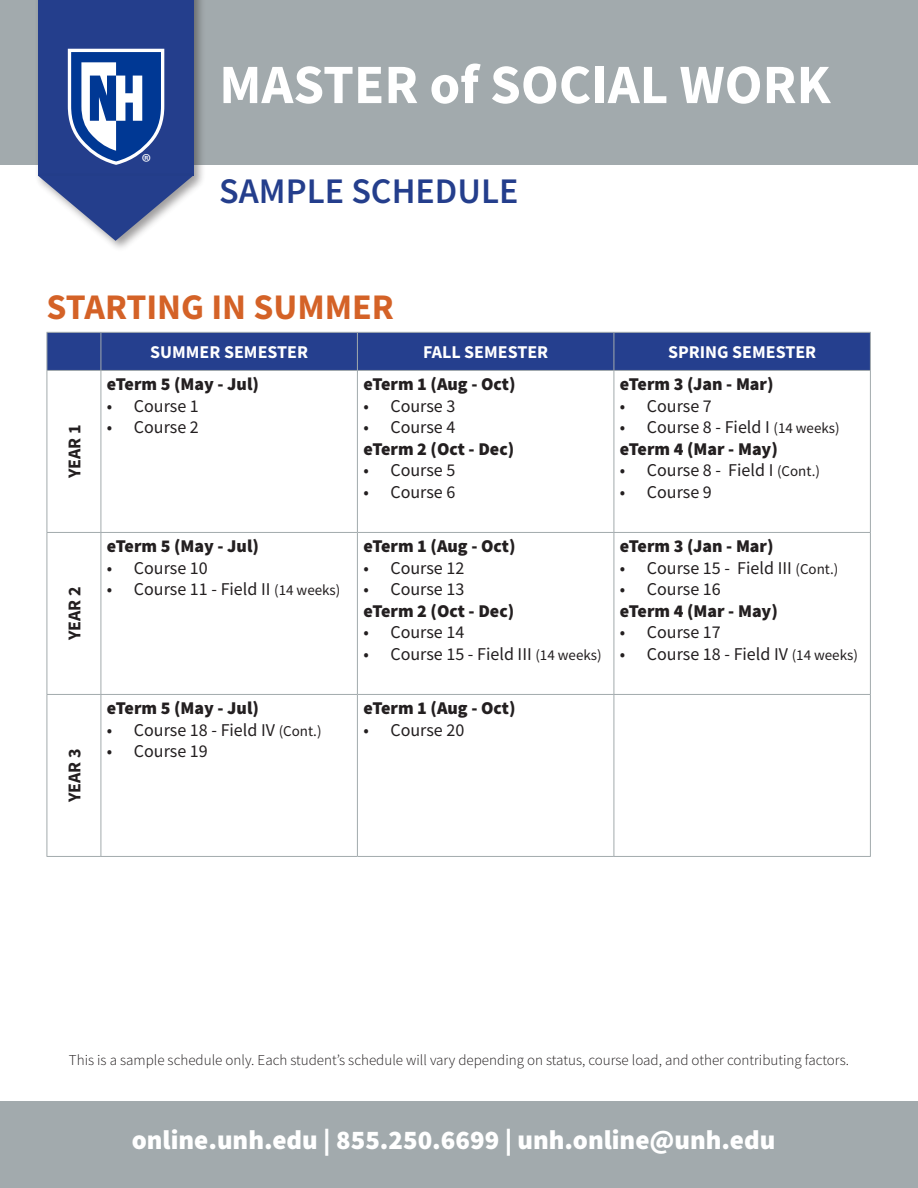
<style>
.page{position:relative;width:918px;height:1188px;background:#fff}
.page>*{position:absolute;margin:0;border:0;box-sizing:border-box;transform-origin:0 0}
.t1{font:700 55.5px "Source Sans Pro";color:#fff}
.t2{font:700 36px "Source Sans Pro";color:#d46227}
.t3{font:600 36px "Source Sans Pro";color:#243e8c}
.t4{font:900 27px "Source Sans Pro";color:#fff}
.t5{font:23.4px "Myriad Pro";color:#fff}
.t6{font:18px "Source Sans Pro";color:#231f20}
.t7{font:900 18px "Source Sans Pro";color:#231f20}
.t8{font:700 18px "Source Sans Pro";color:#fff}
.t9{font:700 18px "Source Sans Pro";letter-spacing:-.005em;color:#231f20}
.t10{font:300 15px "Source Sans Pro";color:#231f20}
.s1{font-size:15px}
</style>
<div class="page">
<div style="left:48px;top:333px;width:822px;height:37px;background:#253f8e"></div>
<hr style="left:47px;top:332px;width:54px;height:1px;background:#a2aaad">
<hr style="left:47px;top:333px;width:1px;height:37px;background:#a2aaad">
<hr style="left:101px;top:332px;width:256px;height:1px;background:#a2aaad">
<hr style="left:101px;top:333px;width:1px;height:37px;background:#a2aaad">
<hr style="left:357px;top:332px;width:257px;height:1px;background:#a2aaad">
<hr style="left:357px;top:333px;width:1px;height:37px;background:#a2aaad">
<hr style="left:614px;top:332px;width:257px;height:1px;background:#a2aaad">
<hr style="left:614px;top:333px;width:1px;height:37px;background:#a2aaad">
<hr style="left:870px;top:333px;width:1px;height:37px;background:#a2aaad">
<hr style="left:47px;top:370px;width:54px;height:1px;background:#a2aaad">
<hr style="left:47px;top:371px;width:1px;height:161px;background:#a2aaad">
<hr style="left:101px;top:370px;width:256px;height:1px;background:#a2aaad">
<hr style="left:101px;top:371px;width:1px;height:161px;background:#a2aaad">
<hr style="left:357px;top:370px;width:257px;height:1px;background:#a2aaad">
<hr style="left:357px;top:371px;width:1px;height:161px;background:#a2aaad">
<hr style="left:614px;top:370px;width:257px;height:1px;background:#a2aaad">
<hr style="left:614px;top:371px;width:1px;height:161px;background:#a2aaad">
<hr style="left:870px;top:371px;width:1px;height:161px;background:#a2aaad">
<hr style="left:47px;top:532px;width:54px;height:1px;background:#a2aaad">
<hr style="left:47px;top:533px;width:1px;height:161px;background:#a2aaad">
<hr style="left:101px;top:532px;width:256px;height:1px;background:#a2aaad">
<hr style="left:101px;top:533px;width:1px;height:161px;background:#a2aaad">
<hr style="left:357px;top:532px;width:257px;height:1px;background:#a2aaad">
<hr style="left:357px;top:533px;width:1px;height:161px;background:#a2aaad">
<hr style="left:614px;top:532px;width:257px;height:1px;background:#a2aaad">
<hr style="left:614px;top:533px;width:1px;height:161px;background:#a2aaad">
<hr style="left:870px;top:533px;width:1px;height:161px;background:#a2aaad">
<hr style="left:47px;top:694px;width:54px;height:1px;background:#a2aaad">
<hr style="left:47px;top:695px;width:1px;height:161px;background:#a2aaad">
<hr style="left:101px;top:694px;width:256px;height:1px;background:#a2aaad">
<hr style="left:101px;top:695px;width:1px;height:161px;background:#a2aaad">
<hr style="left:357px;top:694px;width:257px;height:1px;background:#a2aaad">
<hr style="left:357px;top:695px;width:1px;height:161px;background:#a2aaad">
<hr style="left:614px;top:694px;width:257px;height:1px;background:#a2aaad">
<hr style="left:614px;top:695px;width:1px;height:161px;background:#a2aaad">
<hr style="left:870px;top:695px;width:1px;height:161px;background:#a2aaad">
<hr style="left:47px;top:856px;width:54px;height:1px;background:#a2aaad">
<hr style="left:101px;top:856px;width:256px;height:1px;background:#a2aaad">
<hr style="left:357px;top:856px;width:257px;height:1px;background:#a2aaad">
<hr style="left:614px;top:856px;width:257px;height:1px;background:#a2aaad">
<div style="left:0;top:1102px;width:918px;height:86px;background:#a2aaad"></div>
<div style="left:0;top:0;width:918px;height:165px;background:#a2aaad"></div>
<div style="left:34px;top:0;width:173px;height:189px;background:#231f20;opacity:.44"></div>
<div style="left:38px;top:0;width:155px;height:176px;background:#243e8c"></div>
<div style="left:36px;top:172px;width:169px;height:81px;background:#231f20;opacity:.44"></div>
<svg style="left:38px;top:176px;width:155px;height:65px"></svg>
<svg style="left:68px;top:49px;width:96px;height:116px"></svg>
<p class="t5" style="left:141px;top:148px;width:11px">®</p>
<p class="t1" style="left:219px;top:47px;width:613px">MASTER of SOCIAL WORK</p>
<p class="t3" style="left:219px;top:168px;width:301px">SAMPLE SCHEDULE</p>
<p class="t2" style="left:47px;top:283px;width:349px">STARTING IN SUMMER</p>
<p class="t9" style="left:63px;top:478px;width:55px;rotate:-90deg">YEAR 1</p>
<p class="t9" style="left:63px;top:640px;width:55px;rotate:-90deg">YEAR 2</p>
<p class="t9" style="left:63px;top:802px;width:55px;rotate:-90deg">YEAR 3</p>
<p class="t8" style="left:150px;top:340px;width:159px">SUMMER SEMESTER</p>
<p class="t8" style="left:423px;top:340px;width:127px">FALL SEMESTER</p>
<p class="t8" style="left:668px;top:340px;width:150px">SPRING SEMESTER</p>
<p class="t7" style="left:107px;top:372px;width:153px">eTerm 5 (May - Jul)</p>
<p class="t6" style="left:107px;top:394px;width:94px">• Course 1</p>
<p class="t6" style="left:107px;top:416px;width:94px">• Course 2</p>
<p class="t7" style="left:363px;top:372px;width:154px">eTerm 1 (Aug - Oct)</p>
<p class="t6" style="left:363px;top:394px;width:94px">• Course 3</p>
<p class="t6" style="left:363px;top:416px;width:94px">• Course 4</p>
<p class="t7" style="left:363px;top:436px;width:152px">eTerm 2 (Oct - Dec)</p>
<p class="t6" style="left:363px;top:459px;width:94px">• Course 5</p>
<p class="t6" style="left:363px;top:481px;width:94px">• Course 6</p>
<p class="t7" style="left:620px;top:372px;width:155px">eTerm 3 (Jan - Mar)</p>
<p class="t6" style="left:620px;top:394px;width:94px">• Course 7</p>
<p class="t6" style="left:620px;top:416px;width:221px">• Course 8 - Field I <span class="s1">(14 weeks)</span></p>
<p class="t7" style="left:620px;top:436px;width:159px">eTerm 4 (Mar - May)</p>
<p class="t6" style="left:620px;top:459px;width:202px">• Course 8 - Field I <span class="s1">(Cont.)</span></p>
<p class="t6" style="left:620px;top:481px;width:94px">• Course 9</p>
<p class="t7" style="left:107px;top:534px;width:153px">eTerm 5 (May - Jul)</p>
<p class="t6" style="left:107px;top:556px;width:102px">• Course 10</p>
<p class="t6" style="left:107px;top:578px;width:235px">• Course 11 - Field II <span class="s1">(14 weeks)</span></p>
<p class="t7" style="left:363px;top:534px;width:154px">eTerm 1 (Aug - Oct)</p>
<p class="t6" style="left:363px;top:556px;width:102px">• Course 12</p>
<p class="t6" style="left:363px;top:578px;width:102px">• Course 13</p>
<p class="t7" style="left:363px;top:598px;width:152px">eTerm 2 (Oct - Dec)</p>
<p class="t6" style="left:363px;top:621px;width:102px">• Course 14</p>
<p class="t6" style="left:363px;top:643px;width:240px">• Course 15 - Field III <span class="s1">(14 weeks)</span></p>
<p class="t7" style="left:620px;top:534px;width:155px">eTerm 3 (Jan - Mar)</p>
<p class="t6" style="left:620px;top:556px;width:220px">• Course 15 - Field III <span class="s1">(Cont.)</span></p>
<p class="t6" style="left:620px;top:578px;width:102px">• Course 16</p>
<p class="t7" style="left:620px;top:598px;width:159px">eTerm 4 (Mar - May)</p>
<p class="t6" style="left:620px;top:621px;width:102px">• Course 17</p>
<p class="t6" style="left:620px;top:643px;width:240px">• Course 18 - Field IV <span class="s1">(14 weeks)</span></p>
<p class="t7" style="left:107px;top:696px;width:153px">eTerm 5 (May - Jul)</p>
<p class="t6" style="left:107px;top:718px;width:216px">• Course 18 - Field IV <span class="s1">(Cont.)</span></p>
<p class="t6" style="left:107px;top:740px;width:102px">• Course 19</p>
<p class="t7" style="left:363px;top:696px;width:154px">eTerm 1 (Aug - Oct)</p>
<p class="t6" style="left:363px;top:718px;width:102px">• Course 20</p>
<p class="t10" style="left:69px;top:1051px;width:782px">This is a sample schedule only. Each student’s schedule will vary depending on status, course load, and other contributing factors.</p>
<p class="t4" style="left:132px;top:1121px;width:645px">online.unh.edu | 855.250.6699 | unh.online@unh.edu</p>
</div>
